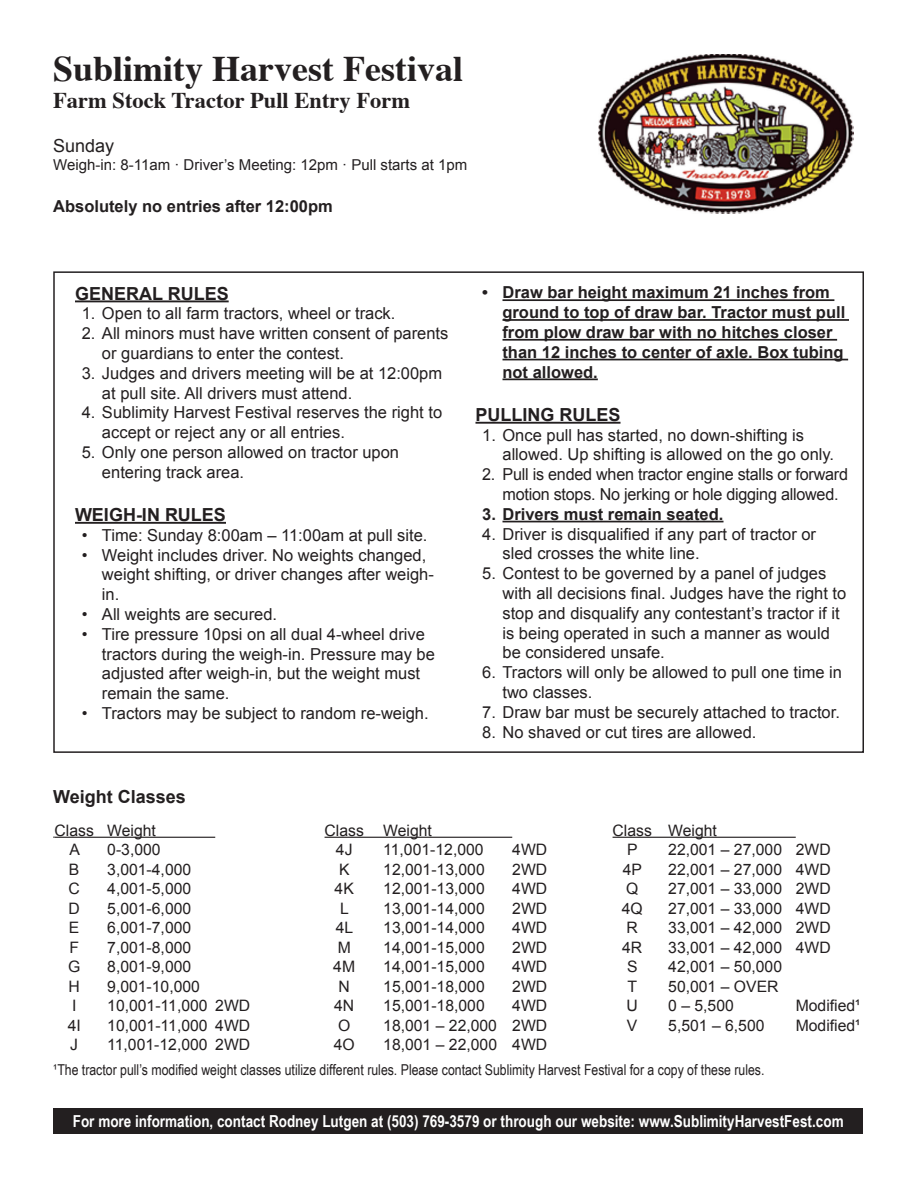
<style>
.page{position:relative;width:918px;height:1188px;background:#fff}
.page>*{position:absolute;margin:0;border:0;box-sizing:border-box;transform-origin:0 0}
.t1{font:700 36px "Times";color:#231f20}
.t2{font:700 22.5px "Times";color:#231f20}
.t3{font:700 18px "Arial";color:#231f20}
.t4{font:18px "Arial";color:#231f20}
.t5{font:16.5px/19.8px "Arial";color:#231f20}
.t6{font:700 16.5px/19.8px "Arial";color:#231f20}
.t7{font:700 16.5px "Arial Narrow";color:#fff}
.t8{font:15.75px "Arial";color:#231f20}
.t9{font:15px "Arial Narrow";color:#231f20}
.t10{font:15px "Arial";color:#231f20}
</style>
<div class="page">
<img style="left:599px;top:54px;width:254px;height:159px">
<div style="left:53px;top:1108px;width:810px;height:26px;background:#231f20"></div>
<hr style="left:55px;top:837px;width:160px;height:1px;background:#231f20">
<hr style="left:325px;top:837px;width:187px;height:1px;background:#231f20">
<hr style="left:613px;top:837px;width:183px;height:1px;background:#231f20">
<hr style="left:75px;top:300px;width:154px;height:2px;background:#231f20">
<hr style="left:75px;top:522px;width:151px;height:2px;background:#231f20">
<hr style="left:502px;top:299px;width:332px;height:2px;background:#231f20">
<hr style="left:502px;top:319px;width:347px;height:2px;background:#231f20">
<hr style="left:502px;top:339px;width:335px;height:2px;background:#231f20">
<hr style="left:502px;top:359px;width:346px;height:1px;background:#231f20">
<hr style="left:502px;top:379px;width:96px;height:1px;background:#231f20">
<hr style="left:476px;top:422px;width:145px;height:2px;background:#231f20">
<hr style="left:502px;top:521px;width:222px;height:1px;background:#231f20">
<h1 class="t1" style="left:53px;top:34px;width:412px">Sublimity Harvest Festival</h1>
<h2 class="t2" style="left:53px;top:79px;width:358px">Farm Stock Tractor Pull Entry Form</h2>
<p class="t4" style="left:53px;top:134px;width:63px">Sunday</p>
<p class="t10" style="left:53px;top:155px;width:416px">Weigh-in: 8-11am · Driver’s Meeting: 12pm · Pull starts at 1pm</p>
<p class="t6" style="left:53px;top:197px;width:281px">Absolutely no entries after 12:00pm</p>
<p class="t3" style="left:75px;top:281px;width:155px">GENERAL RULES</p>
<p class="t5" style="left:82px;top:304px;width:315px">1. Open to all farm tractors, wheel or track.</p>
<p class="t5" style="left:102px;top:324px;width:348px;text-indent:-20px">2. All minors must have written consent of parents or guardians to enter the contest.</p>
<p class="t5" style="left:102px;top:363px;width:342px;text-indent:-20px">3. Judges and drivers meeting will be at 12:00pm at pull site. All drivers must attend.</p>
<p class="t5" style="left:102px;top:403px;width:342px;text-indent:-20px">4. Sublimity Harvest Festival reserves the right to accept or reject any or all entries.</p>
<p class="t5" style="left:102px;top:442px;width:299px;text-indent:-20px">5. Only one person allowed on tractor upon entering track area.</p>
<p class="t3" style="left:75px;top:503px;width:153px">WEIGH-IN RULES</p>
<p class="t5" style="left:82px;top:525px;width:347px">• Time: Sunday 8:00am – 11:00am at pull site.</p>
<p class="t5" style="left:102px;top:545px;width:333px;text-indent:-20px">• Weight includes driver. No weights changed, weight shifting, or driver changes after weigh&shy;in.</p>
<p class="t5" style="left:82px;top:604px;width:197px">• All weights are secured.</p>
<p class="t5" style="left:102px;top:624px;width:334px;text-indent:-20px">• Tire pressure 10psi on all dual 4-wheel drive tractors during the weigh-in. Pressure may be adjusted after weigh-in, but the weight must remain the same.</p>
<p class="t5" style="left:82px;top:703px;width:348px">• Tractors may be subject to random re-weigh.</p>
<p class="t6" style="left:502px;top:283px;width:344px;text-indent:-20px">• Draw bar height maximum 21 inches from ground to top of draw bar. Tractor must pull from plow draw bar with no hitches closer than 12 inches to center of axle. Box tubing not allowed.</p>
<p class="t3" style="left:476px;top:403px;width:147px">PULLING RULES</p>
<p class="t5" style="left:502px;top:425px;width:333px;text-indent:-20px">1. Once pull has started, no down-shifting is allowed. Up shifting is allowed on the go only.</p>
<p class="t5" style="left:502px;top:465px;width:347px;text-indent:-20px">2. Pull is ended when tractor engine stalls or forward motion stops. No jerking or hole digging allowed.</p>
<p class="t6" style="left:482px;top:505px;width:243px">3. Drivers must remain seated.</p>
<p class="t5" style="left:502px;top:524px;width:315px;text-indent:-20px">4. Driver is disqualified if any part of tractor or sled crosses the white line.</p>
<p class="t5" style="left:502px;top:564px;width:345px;text-indent:-20px">5. Contest to be governed by a panel of judges with all decisions final. Judges have the right to stop and disqualify any contestant’s tractor if it is being operated in such a manner as would be considered unsafe.</p>
<p class="t5" style="left:502px;top:663px;width:341px;text-indent:-20px">6. Tractors will only be allowed to pull one time in two classes.</p>
<p class="t5" style="left:482px;top:702px;width:359px">7. Draw bar must be securely attached to tractor.</p>
<p class="t5" style="left:482px;top:722px;width:276px">8. No shaved or cut tires are allowed.</p>
<p class="t3" style="left:53px;top:784px;width:134px">Weight Classes</p>
<p class="t8" style="left:55px;top:820px;width:103px">Class Weight</p>
<p class="t8" style="left:325px;top:820px;width:109px">Class Weight</p>
<p class="t8" style="left:613px;top:820px;width:106px">Class Weight</p>
<p class="t8" style="left:69px;top:839px;width:12px">A</p>
<p class="t8" style="left:107px;top:839px;width:55px">0-3,000</p>
<p class="t8" style="left:336px;top:839px;width:18px">4J</p>
<p class="t8" style="left:383px;top:839px;width:102px">11,001-12,000</p>
<p class="t8" style="left:512px;top:839px;width:36px">4WD</p>
<p class="t8" style="left:627px;top:839px;width:12px">P</p>
<p class="t8" style="left:668px;top:839px;width:164px">22,001 – 27,000 2WD</p>
<p class="t8" style="left:69px;top:859px;width:12px">B</p>
<p class="t8" style="left:107px;top:859px;width:86px">3,001-4,000</p>
<p class="t8" style="left:339px;top:859px;width:12px">K</p>
<p class="t8" style="left:383px;top:859px;width:103px">12,001-13,000</p>
<p class="t8" style="left:512px;top:859px;width:36px">2WD</p>
<p class="t8" style="left:623px;top:859px;width:21px">4P</p>
<p class="t8" style="left:668px;top:859px;width:164px">22,001 – 27,000 4WD</p>
<p class="t8" style="left:69px;top:878px;width:13px">C</p>
<p class="t8" style="left:107px;top:878px;width:86px">4,001-5,000</p>
<p class="t8" style="left:335px;top:878px;width:21px">4K</p>
<p class="t8" style="left:383px;top:878px;width:103px">12,001-13,000</p>
<p class="t8" style="left:512px;top:878px;width:36px">4WD</p>
<p class="t8" style="left:626px;top:878px;width:14px">Q</p>
<p class="t8" style="left:668px;top:878px;width:164px">27,001 – 33,000 2WD</p>
<p class="t8" style="left:69px;top:898px;width:13px">D</p>
<p class="t8" style="left:107px;top:898px;width:86px">5,001-6,000</p>
<p class="t8" style="left:340px;top:898px;width:10px">L</p>
<p class="t8" style="left:383px;top:898px;width:103px">13,001-14,000</p>
<p class="t8" style="left:512px;top:898px;width:36px">2WD</p>
<p class="t8" style="left:622px;top:898px;width:23px">4Q</p>
<p class="t8" style="left:668px;top:898px;width:164px">27,001 – 33,000 4WD</p>
<p class="t8" style="left:69px;top:917px;width:12px">E</p>
<p class="t8" style="left:107px;top:917px;width:86px">6,001-7,000</p>
<p class="t8" style="left:336px;top:917px;width:19px">4L</p>
<p class="t8" style="left:383px;top:917px;width:103px">13,001-14,000</p>
<p class="t8" style="left:512px;top:917px;width:36px">4WD</p>
<p class="t8" style="left:627px;top:917px;width:13px">R</p>
<p class="t8" style="left:668px;top:917px;width:164px">33,001 – 42,000 2WD</p>
<p class="t8" style="left:69px;top:937px;width:11px">F</p>
<p class="t8" style="left:107px;top:937px;width:86px">7,001-8,000</p>
<p class="t8" style="left:338px;top:937px;width:15px">M</p>
<p class="t8" style="left:383px;top:937px;width:103px">14,001-15,000</p>
<p class="t8" style="left:512px;top:937px;width:36px">2WD</p>
<p class="t8" style="left:622px;top:937px;width:22px">4R</p>
<p class="t8" style="left:668px;top:937px;width:164px">33,001 – 42,000 4WD</p>
<p class="t8" style="left:68px;top:956px;width:14px">G</p>
<p class="t8" style="left:107px;top:956px;width:86px">8,001-9,000</p>
<p class="t8" style="left:333px;top:956px;width:23px">4M</p>
<p class="t8" style="left:383px;top:956px;width:103px">14,001-15,000</p>
<p class="t8" style="left:512px;top:956px;width:36px">4WD</p>
<p class="t8" style="left:627px;top:956px;width:12px">S</p>
<p class="t8" style="left:668px;top:956px;width:115px">42,001 – 50,000</p>
<p class="t8" style="left:69px;top:976px;width:13px">H</p>
<p class="t8" style="left:107px;top:976px;width:94px">9,001-10,000</p>
<p class="t8" style="left:339px;top:976px;width:13px">N</p>
<p class="t8" style="left:383px;top:976px;width:103px">15,001-18,000</p>
<p class="t8" style="left:512px;top:976px;width:36px">2WD</p>
<p class="t8" style="left:628px;top:976px;width:11px">T</p>
<p class="t8" style="left:668px;top:976px;width:112px">50,001 – OVER</p>
<p class="t8" style="left:72px;top:995px;width:6px">I</p>
<p class="t8" style="left:107px;top:995px;width:144px">10,001-11,000 2WD</p>
<p class="t8" style="left:334px;top:995px;width:22px">4N</p>
<p class="t8" style="left:383px;top:995px;width:103px">15,001-18,000</p>
<p class="t8" style="left:512px;top:995px;width:36px">4WD</p>
<p class="t8" style="left:627px;top:995px;width:13px">U</p>
<p class="t8" style="left:668px;top:995px;width:67px">0 – 5,500</p>
<p class="t8" style="left:796px;top:995px;width:66px">Modified¹</p>
<p class="t8" style="left:68px;top:1015px;width:15px">4I</p>
<p class="t8" style="left:107px;top:1015px;width:144px">10,001-11,000 4WD</p>
<p class="t8" style="left:338px;top:1015px;width:14px">O</p>
<p class="t8" style="left:383px;top:1015px;width:165px">18,001 – 22,000 2WD</p>
<p class="t8" style="left:627px;top:1015px;width:12px">V</p>
<p class="t8" style="left:668px;top:1015px;width:98px">5,501 – 6,500</p>
<p class="t8" style="left:796px;top:1015px;width:66px">Modified¹</p>
<p class="t8" style="left:70px;top:1034px;width:9px">J</p>
<p class="t8" style="left:107px;top:1034px;width:144px">11,001-12,000 2WD</p>
<p class="t8" style="left:334px;top:1034px;width:23px">4O</p>
<p class="t8" style="left:383px;top:1034px;width:165px">18,001 – 22,000 4WD</p>
<p class="t9" style="left:53px;top:1059px;width:713px">¹The tractor pull’s modified weight classes utilize different rules. Please contact Sublimity Harvest Festival for a copy of these rules.</p>
<p class="t7" style="left:73px;top:1109px;width:772px">For more information, contact Rodney Lutgen at (503) 769-3579 or through our website: www.SublimityHarvestFest.com</p>
</div>
